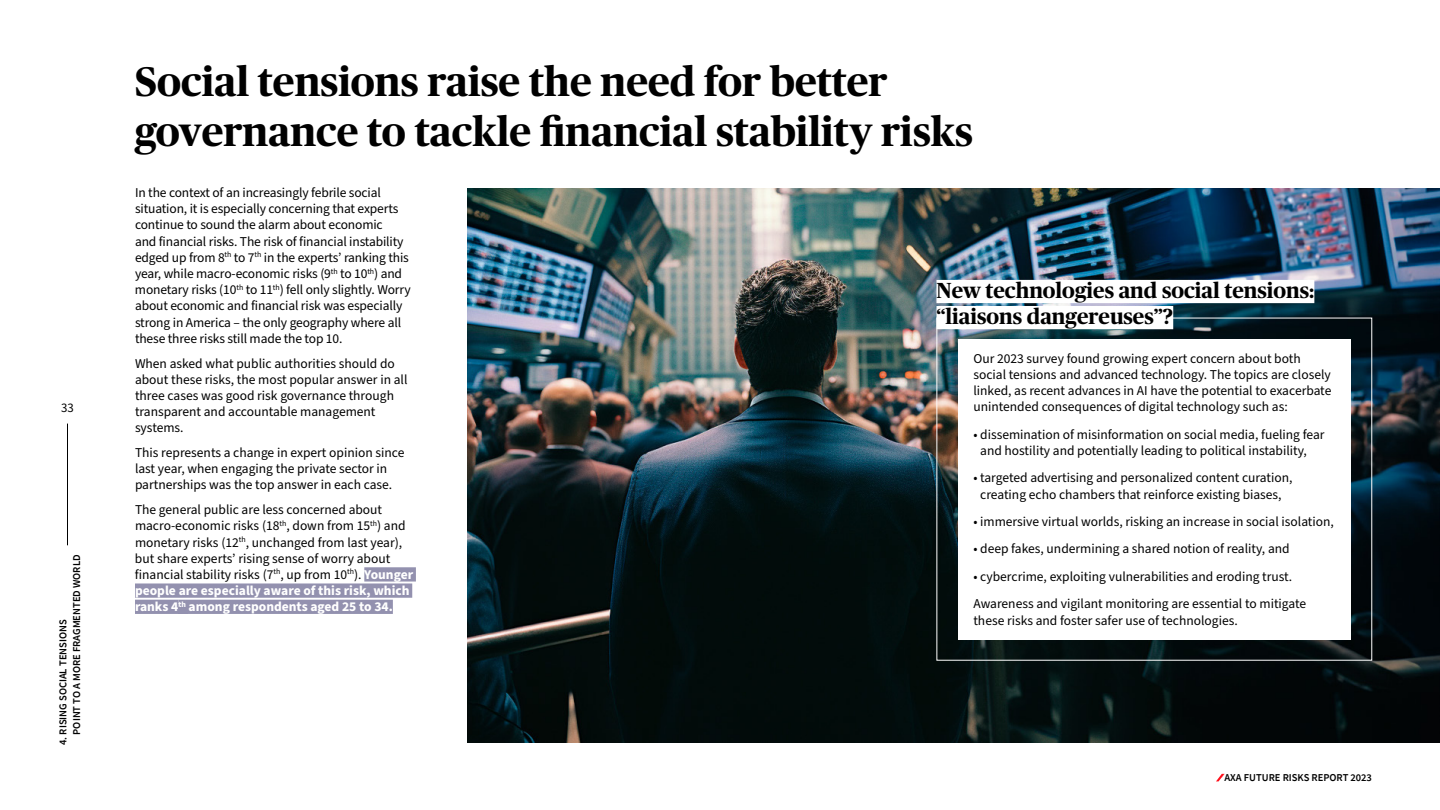
<style>
.page{position:relative;width:1440px;height:810px;background:#fff}
.page>*{position:absolute;margin:0;border:0;box-sizing:border-box;transform-origin:0 0}
.t1{font:700 41.25px/49.5px "BW Publico Head";color:#000}
.t2{font:700 21.75px/26.1px "BW Publico Head";color:#000}
.t3{font:13.5px/16.2px "Source Sans Pro";color:#000}
.t4{font:12.75px "Source Sans Pro";color:#000}
.t5{font:600 10.5px/13.5px "Source Sans Pro";color:#000}
.s1{font-weight:700;color:#fff}
</style>
<div class="page">
<img style="left:468px;top:188px;width:972px;height:554px">
<div style="left:364px;top:567px;width:52px;height:15px;background:#9391af"></div>
<div style="left:135px;top:583px;width:277px;height:15px;background:#9391af"></div>
<div style="left:135px;top:600px;width:43px;height:14px;background:#9391af"></div>
<div style="left:178px;top:600px;width:8px;height:8px;background:#9391af"></div>
<div style="left:186px;top:600px;width:207px;height:14px;background:#9391af"></div>
<div style="left:178px;top:607px;width:9px;height:7px;background:#9391af"></div>
<div style="left:959px;top:339px;width:392px;height:301px;background:#fff"></div>
<div style="left:936px;top:280px;width:378px;height:23px;background:#fff"></div>
<div style="left:936px;top:306px;width:237px;height:23px;background:#fff"></div>
<hr style="left:67px;top:424px;width:1px;height:121px;background:#000">
<svg style="left:1216px;top:774px;width:8px;height:7px"></svg>
<p class="t4" style="left:61px;top:399px;width:14px">33</p>
<p class="t5" style="left:56px;top:735px;width:182px;text-indent:-10px;rotate:-90deg">4. RISING SOCIAL TENSIONS<br>POINT TO A MORE FRAGMENTED WORLD</p>
<h1 class="t1" style="left:135px;top:54px;width:840px">Social tensions raise the need for better governance to tackle financial stability risks</h1>
<p class="t3" style="left:135px;top:185px;width:277px">In the context of an increasingly febrile social situation, it is especially concerning that experts continue to sound the alarm about economic<br>and financial risks. The risk of financial instability edged up from 8<sup>th</sup> to 7<sup>th</sup> in the experts’ ranking this year, while macro-economic risks (9<sup>th</sup> to 10<sup>th</sup>) and monetary risks (10<sup>th</sup> to 11<sup>th</sup>) fell only slightly. Worry about economic and financial risk was especially strong in America – the only geography where all these three risks still made the top 10.</p>
<p class="t3" style="left:135px;top:355px;width:274px">When asked what public authorities should do about these risks, the most popular answer in all three cases was good risk governance through transparent and accountable management systems.</p>
<p class="t3" style="left:135px;top:445px;width:271px">This represents a change in expert opinion since last year, when engaging the private sector in partnerships was the top answer in each case.</p>
<p class="t3" style="left:135px;top:502px;width:280px">The general public are less concerned about macro-economic risks (18<sup>th</sup>, down from 15<sup>th</sup>) and monetary risks (12<sup>th</sup>, unchanged from last year), but share experts’ rising sense of worry about financial stability risks (7<sup>th</sup>, up from 10<sup>th</sup>). <span class="s1">Younger people are especially aware of this risk, which ranks 4</span><sup>th</sup> <span class="s1">among respondents aged 25 to 34.</span></p>
<h2 class="t2" style="left:936px;top:276px;width:379px">New technologies and social tensions: “liaisons dangereuses”?</h2>
<p class="t3" style="left:973px;top:351px;width:359px">Our 2023 survey found growing expert concern about both social tensions and advanced technology. The topics are closely linked, as recent advances in AI have the potential to exacerbate unintended consequences of digital technology such as:</p>
<p class="t3" style="left:980px;top:427px;width:346px;text-indent:-7px">• dissemination of misinformation on social media, fueling fear and hostility and potentially leading to political instability,</p>
<p class="t3" style="left:973px;top:470px;width:321px;text-align:center">• targeted advertising and personalized content curation, creating echo chambers that reinforce existing biases,</p>
<p class="t3" style="left:973px;top:514px;width:362px">• immersive virtual worlds, risking an increase in social isolation,</p>
<p class="t3" style="left:973px;top:541px;width:318px">• deep fakes, undermining a shared notion of reality, and</p>
<p class="t3" style="left:973px;top:563px;width:334px;line-height:27.5px">• cybercrime, exploiting vulnerabilities and eroding trust.<br>Awareness and vigilant monitoring are essential to mitigate</p>
<p class="t3" style="left:973px;top:612px;width:266px">these risks and foster safer use of technologies.</p>
<p class="t5" style="left:1224px;top:771px;width:149px">AXA FUTURE RISKS REPORT 2023</p>
</div>
